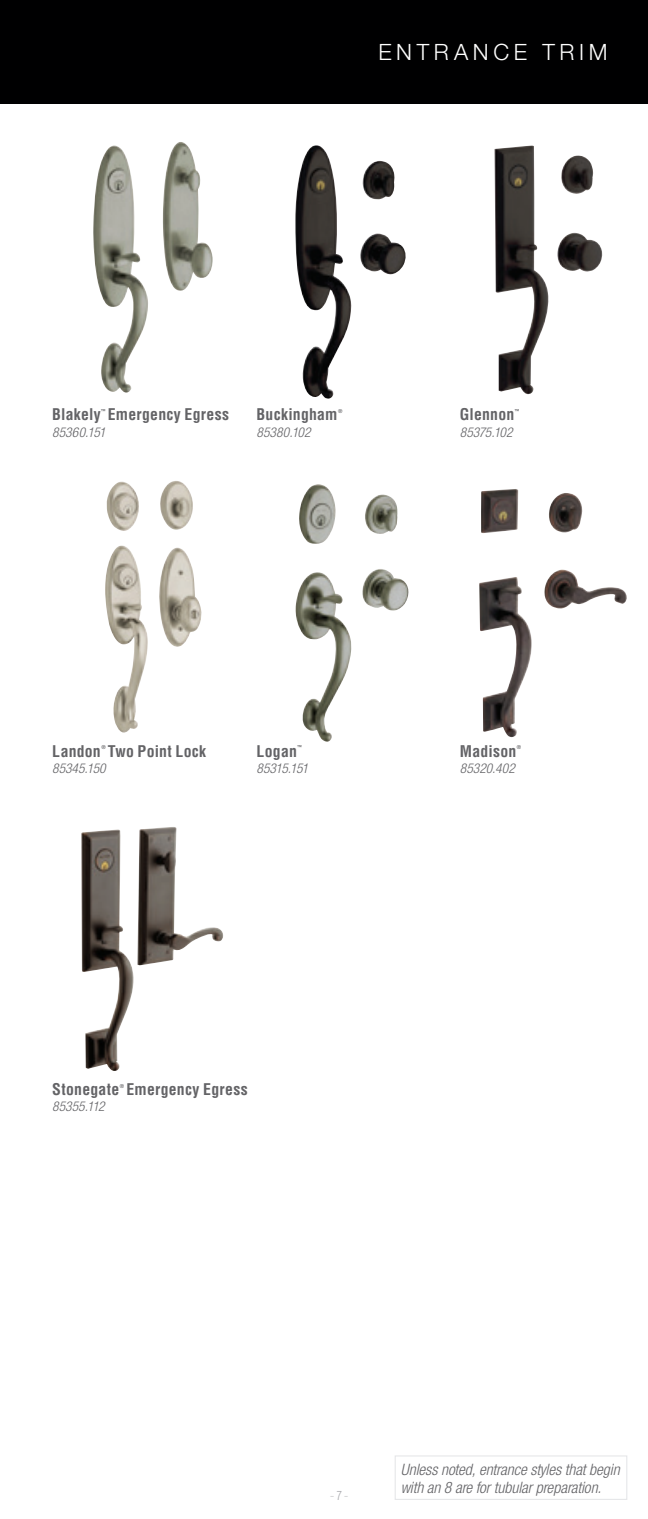
<style>
.page{position:relative;width:648px;height:1519px;background:#fff}
.page>*{position:absolute;margin:0;border:0;box-sizing:border-box;transform-origin:0 0}
.t1{font:300 22.5px "Helvetica Neue";letter-spacing:.205em;color:#fff}
.t2{font:700 condensed 15.75px "Helvetica";letter-spacing:.015em;color:#636366}
.t3{font:italic 300 condensed 15.75px/18.9px "Helvetica Neue";color:#636366}
.t4{font:italic 300 condensed 13.5px "Helvetica Neue";letter-spacing:-.005em;color:#636366}
.t5{font:italic 300 condensed 13.5px "Helvetica Neue";letter-spacing:-.04em;color:#636366}
.t6{font:300 condensed 12.38px "Helvetica";color:#c7c8ca}
.t7{font:700 condensed 5.17px "Helvetica";color:#636366}
.s1{color:#a8a9ad}
</style>
<div class="page">
<div style="left:395px;top:1455px;width:232px;height:45px;border:1px solid #e6e7e9"></div>
<img style="left:479px;top:489px;width:148px;height:248px">
<img style="left:93px;top:142px;width:120px;height:251px">
<img style="left:295px;top:145px;width:111px;height:254px">
<img style="left:295px;top:484px;width:114px;height:258px">
<img style="left:495px;top:146px;width:108px;height:249px">
<img style="left:81px;top:827px;width:142px;height:244px">
<img style="left:105px;top:481px;width:97px;height:252px">
<div style="left:0;top:0;width:648px;height:104px;background:#000001"></div>
<h1 class="t1" style="left:378px;top:39px;width:231px">ENTRANCE TRIM</h1>
<p class="t2" style="left:52px;top:405px;width:178px">Blakely Emergency Egress</p>
<p class="t7" style="left:101px;top:408px;width:6px">™</p>
<p class="t4" style="left:52px;top:424px;width:55px">85360.151</p>
<p class="t2" style="left:257px;top:405px;width:82px">Buckingham</p>
<p class="t7" style="left:338px;top:408px;width:6px">®</p>
<p class="t4" style="left:257px;top:424px;width:56px">85380.102</p>
<p class="t2" style="left:460px;top:405px;width:56px">Glennon</p>
<p class="t7" style="left:515px;top:408px;width:6px">™</p>
<p class="t4" style="left:460px;top:424px;width:54px">85375.102</p>
<p class="t2" style="left:52px;top:741px;width:155px">Landon Two Point Lock</p>
<p class="t7" style="left:101px;top:744px;width:6px">®</p>
<p class="t4" style="left:52px;top:760px;width:55px">85345.150</p>
<p class="t2" style="left:257px;top:741px;width:42px">Logan</p>
<p class="t7" style="left:298px;top:744px;width:6px">™</p>
<p class="t5" style="left:257px;top:760px;width:53px">85315.151</p>
<p class="t2" style="left:460px;top:741px;width:58px">Madison</p>
<p class="t7" style="left:517px;top:744px;width:6px">®</p>
<p class="t4" style="left:460px;top:760px;width:56px">85320.402</p>
<p class="t2" style="left:52px;top:1079px;width:197px">Stonegate Emergency Egress</p>
<p class="t7" style="left:120px;top:1082px;width:6px">®</p>
<p class="t4" style="left:52px;top:1099px;width:54px">85355.112</p>
<p class="t6" style="left:330px;top:1488px;width:20px">- <span class="s1">7</span> -</p>
<p class="t3" style="left:401px;top:1459px;width:221px">Unless noted, entrance styles that begin with an 8 are for tubular preparation.</p>
</div>
